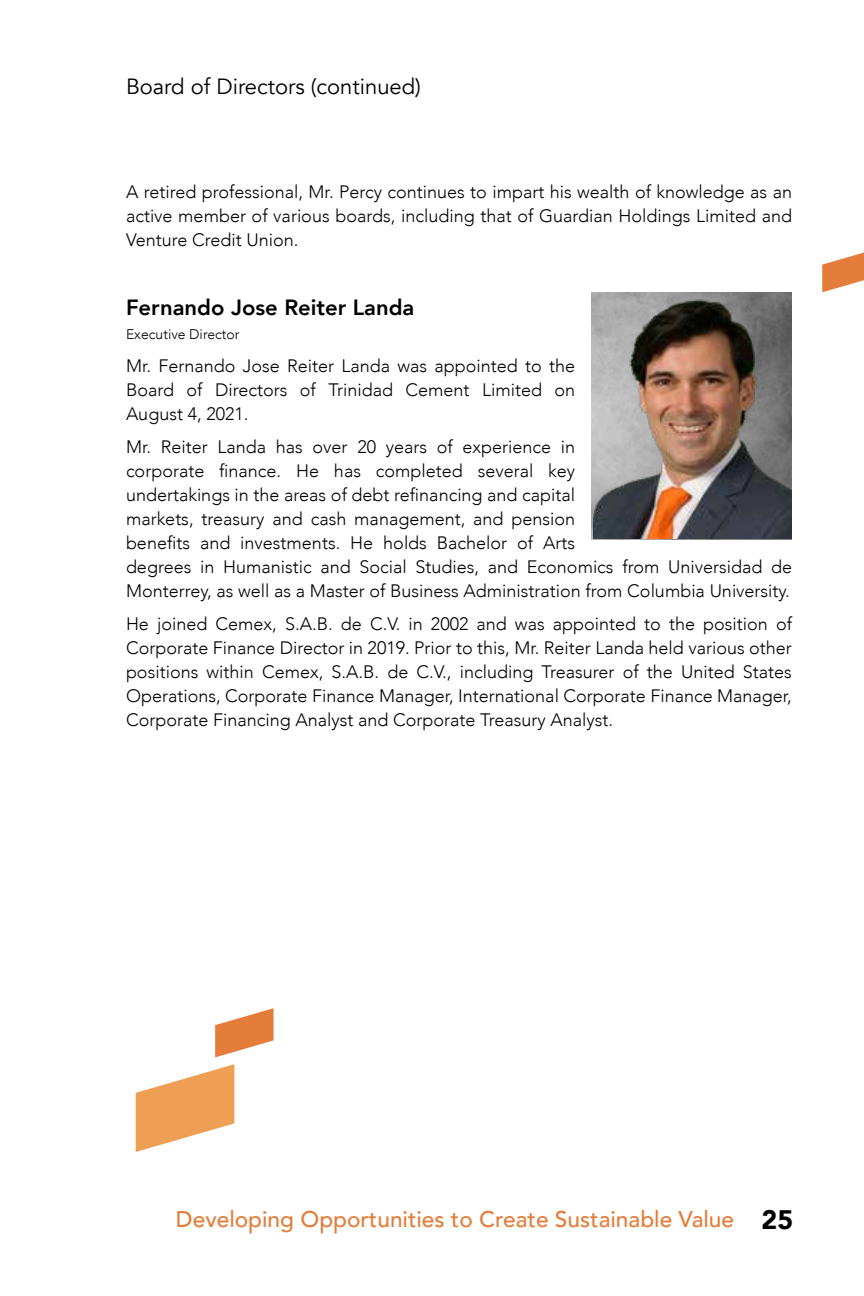
<style>
.page{position:relative;width:864px;height:1296px;background:#fff}
.page>*{position:absolute;margin:0;border:0;box-sizing:border-box;transform-origin:0 0}
.t1{font:500 22.8px "Avenir";color:#e47d3a}
.t2{font:22px "Avenir";color:#000}
.t3{font:800 22px "Avenir";color:#000}
.t4{font:300 18px/24px "Avenir";color:#000;text-align:justify}
.t5{font:300 14px "Avenir";color:#000}
.s1{font-weight:900;font-size:26.8px;color:#000}
</style>
<div class="page">
<img style="left:593px;top:292px;width:199px;height:247px">
<svg style="left:136px;top:1064px;width:98px;height:88px"></svg>
<svg style="left:215px;top:1008px;width:59px;height:49px"></svg>
<svg style="left:822px;top:253px;width:42px;height:39px"></svg>
<p class="t2" style="left:126px;top:73px;width:296px">Board of Directors (continued)</p>
<p class="t4" style="left:126px;top:180px;width:668px">A retired professional, Mr. Percy continues to impart his wealth of knowledge as an active member of various boards, including that of Guardian Holdings Limited and Venture Credit Union.</p>
<p class="t3" style="left:126px;top:290px;width:290px">Fernando Jose Reiter Landa</p>
<p class="t5" style="left:126px;top:326px;width:115px">Executive Director</p>
<p class="t4" style="left:126px;top:354px;width:451px">Mr. Fernando Jose Reiter Landa was appointed to the Board of Directors of Trinidad Cement Limited on August 4, 2021.</p>
<p class="t4" style="left:126px;top:435px;width:668px;text-align:left">Mr. Reiter Landa has over 20 years of experience in<br>corporate finance. He has completed several key<br>undertakings in the areas of debt refinancing and capital<br>markets, treasury and cash management, and pension<br>benefits and investments. He holds Bachelor of Arts<br>degrees in Humanistic and Social Studies, and Economics from Universidad de Monterrey, as well as a Master of Business Administration from Columbia University.</p>
<p class="t4" style="left:126px;top:612px;width:668px">He joined Cemex, S.A.B. de C.V. in 2002 and was appointed to the position of Corporate Finance Director in 2019. Prior to this, Mr. Reiter Landa held various other positions within Cemex, S.A.B. de C.V., including Treasurer of the United States Operations, Corporate Finance Manager, International Corporate Finance Manager, Corporate Financing Analyst and Corporate Treasury Analyst.</p>
<p class="t1" style="left:176px;top:1199px;width:619px">Developing Opportunities to Create Sustainable Value <span class="s1">25</span></p>
</div>
